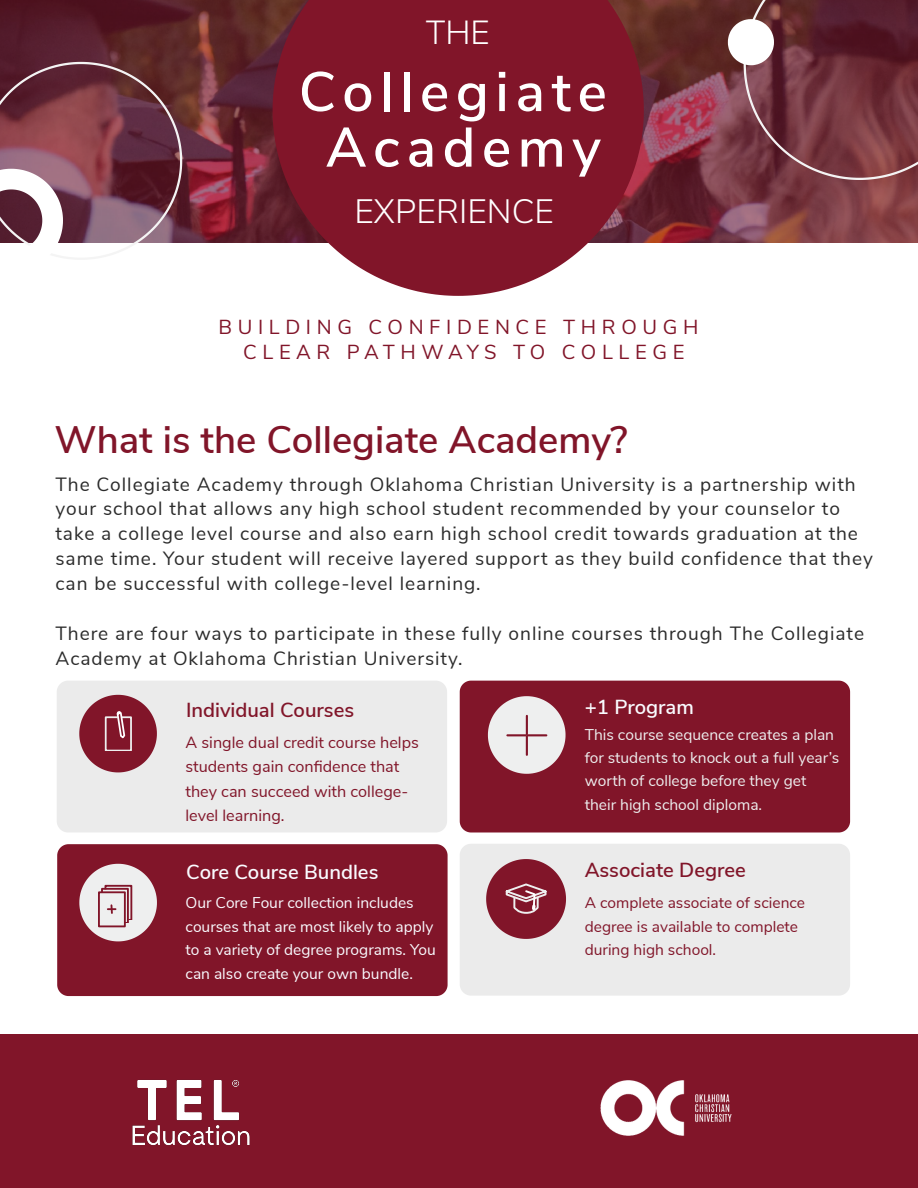
<style>
.page{position:relative;width:918px;height:1188px;background:#fff}
.page>*{position:absolute;margin:0;border:0;box-sizing:border-box;transform-origin:0 0}
.t1{font:600 55.5px/55.5px "Nunito Sans";letter-spacing:.115em;color:#fff;text-align:center}
.t2{font:600 38.25px "Nunito Sans";color:#811529}
.t3{font:300 33.75px "Nunito Sans";color:#fff}
.t4{font:300 33.3px "Nunito Sans";color:#fff}
.t5{font:20.25px/24.8px "Nunito Sans";letter-spacing:.28em;color:#811529;text-align:center}
.t6{font:600 20.25px "Nunito Sans";color:#811529}
.t7{font:600 20.25px "Nunito Sans";color:#fafbff}
.t8{font:19.2px/24.8px "Nunito Sans";letter-spacing:.05em;color:#2b2b2b}
.t9{font:16.2px/24.3px "Nunito Sans";color:#811529}
.t10{font:15.6px/23.4px "Nunito Sans";color:#fafbff}
.t11{font:15.6px/23.4px "Nunito Sans";color:#eeefef}
.t12{font:15.6px/23.2px "Nunito Sans";color:#811529}
</style>
<div class="page">
<div style="left:0;top:1034px;width:918px;height:154px;background:#811529"></div>
<img style="left:0;top:0;width:918px;height:243px">
<svg style="left:273px;top:0;width:371px;height:296px;background:#8b2c3d"></svg>
<svg style="left:0;top:62px;width:182px;height:197px"></svg>
<svg style="left:728px;top:0;width:190px;height:180px;background:#753d46"></svg>
<div style="left:460px;top:844px;width:390px;height:152px;background:#ebebeb"></div>
<div style="left:57px;top:844px;width:391px;height:152px;background:#811529"></div>
<svg style="left:79px;top:864px;width:78px;height:77px;background:#cdaeb4"></svg>
<svg style="left:486px;top:859px;width:80px;height:80px;background:#9e505e"></svg>
<div style="left:460px;top:681px;width:390px;height:151px;background:#811529"></div>
<div style="left:57px;top:681px;width:390px;height:151px;background:#ebebeb"></div>
<svg style="left:488px;top:696px;width:78px;height:78px;background:#d2b8bd"></svg>
<svg style="left:79px;top:695px;width:78px;height:77px;background:#9c4d5b"></svg>
<img style="left:132px;top:1080px;width:118px;height:66px">
<img style="left:600px;top:1080px;width:132px;height:56px">
<h3 class="t4" style="left:426px;top:13px;width:66px">THE</h3>
<h1 class="t1" style="left:299px;top:65px;width:310px">Collegiate<br>Academy</h1>
<h3 class="t3" style="left:354px;top:191px;width:201px">EXPERIENCE</h3>
<p class="t5" style="left:218px;top:315px;width:481px">BUILDING CONFIDENCE THROUGH<br>CLEAR PATHWAYS TO COLLEGE</p>
<h2 class="t2" style="left:54px;top:418px;width:575px">What is the Collegiate Academy?</h2>
<p class="t8" style="left:55px;top:472px;width:819px">The Collegiate Academy through Oklahoma Christian University is a partnership with your school that allows any high school student recommended by your counselor to take a college level course and also earn high school credit towards graduation at the same time. Your student will receive layered support as they build confidence that they can be successful with college-level learning.</p>
<p class="t8" style="left:55px;top:621px;width:810px">There are four ways to participate in these fully online courses through The Collegiate<br>Academy at Oklahoma Christian University.</p>
<p class="t6" style="left:186px;top:699px;width:170px">Individual Courses</p>
<p class="t9" style="left:186px;top:731px;width:235px">A single dual credit course helps students gain confidence that they can succeed with college&shy;level learning.</p>
<p class="t7" style="left:186px;top:861px;width:194px">Core Course Bundles</p>
<p class="t10" style="left:186px;top:892px;width:252px">Our Core Four collection includes courses that are most likely to apply to a variety of degree programs. You can also create your own bundle.</p>
<p class="t7" style="left:585px;top:695px;width:111px">+1 Program</p>
<p class="t11" style="left:585px;top:723px;width:256px">This course sequence creates a plan for students to knock out a full year’s worth of college before they get their high school diploma.</p>
<p class="t6" style="left:585px;top:858px;width:163px">Associate Degree</p>
<p class="t12" style="left:585px;top:892px;width:222px">A complete associate of science degree is available to complete during high school.</p>
</div>
